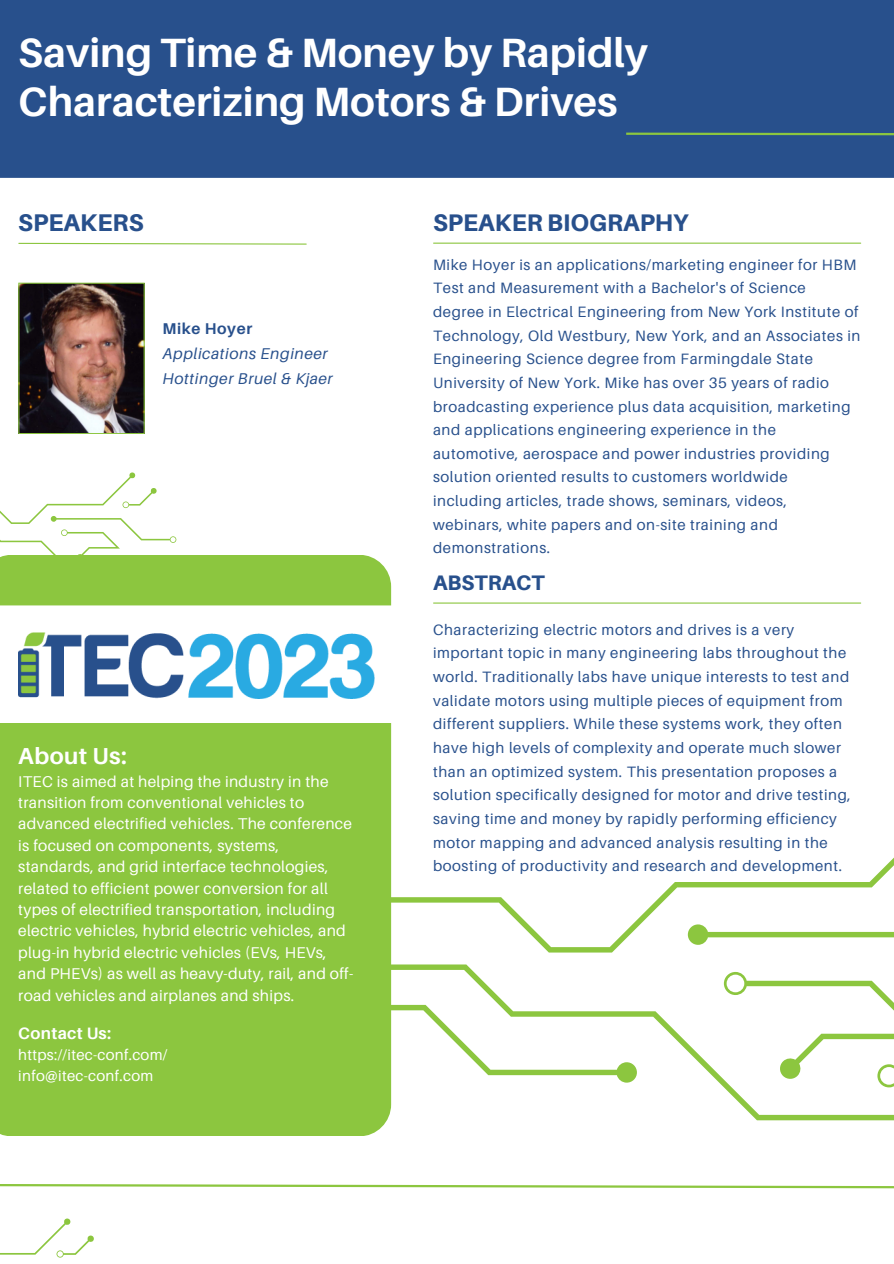
<style>
.page{position:relative;width:894px;height:1264px;background:#fff}
.page>*{position:absolute;margin:0;border:0;box-sizing:border-box;transform-origin:0 0}
.t1{font:700 40.95px/48.4px "Aileron";color:#fff}
.t2{font:800 24.15px "Aileron";color:#28508c}
.t3{font:800 24px "Aileron";color:#28508c}
.t4{font:700 23.1px "Aileron";letter-spacing:.02em;color:#fff}
.t5{font:800 21px "Aileron";color:#28508c}
.t6{font:700 16.5px "Aileron";letter-spacing:.02em;color:#fff}
.t7{font:15.6px/21.5px "Aileron";letter-spacing:.02em;color:#fff}
.t8{font:italic 15.6px/24.8px "Aileron";letter-spacing:.04em;color:#28508c}
.t9{font:700 15.6px "Aileron";letter-spacing:.04em;color:#28508c}
.t10{font:15px/23.7px "Aileron";letter-spacing:.04em;color:#28508c}
.t11{font:15px/20.2px "Aileron";letter-spacing:.02em;color:#fff}
</style>
<div class="page">
<div style="left:0;top:555px;width:391px;height:580px;background:#8cc63f"></div>
<hr style="left:433px;top:242px;width:427px;height:2px;background:#8cc63f">
<hr style="left:433px;top:602px;width:427px;height:1px;background:#8cc63f">
<svg style="left:0;top:605px;width:392px;height:117px"></svg>
<svg style="left:18px;top:242px;width:289px;height:3px"></svg>
<img style="left:18px;top:633px;width:356px;height:65px">
<svg style="left:0;top:1184px;width:318px;height:3px"></svg>
<svg style="left:0;top:1218px;width:94px;height:40px"></svg>
<div style="left:0;top:0;width:893px;height:178px;background:#28508c"></div>
<svg style="left:263px;top:770px;width:630px;height:182px"></svg>
<svg style="left:318px;top:957px;width:575px;height:232px"></svg>
<svg style="left:355px;top:996px;width:281px;height:86px"></svg>
<svg style="left:687px;top:924px;width:206px;height:200px"></svg>
<svg style="left:626px;top:132px;width:267px;height:4px"></svg>
<svg style="left:0;top:472px;width:176px;height:127px"></svg>
<img style="left:18px;top:283px;width:127px;height:151px">
<h1 class="t1" style="left:18px;top:28px;width:631px">Saving Time &amp; Money by Rapidly<br>Characterizing Motors &amp; Drives</h1>
<h2 class="t2" style="left:18px;top:208px;width:127px">SPEAKERS</h2>
<p class="t9" style="left:162px;top:319px;width:91px">Mike Hoyer</p>
<p class="t8" style="left:162px;top:341px;width:171px">Applications Engineer<br>Hottinger Bruel &amp; Kjaer</p>
<h3 class="t4" style="left:18px;top:741px;width:110px">About Us:</h3>
<p class="t7" style="left:18px;top:770px;width:336px">ITEC is aimed at helping the industry in the transition from conventional vehicles to advanced electrified vehicles. The conference is focused on components, systems, standards, and grid interface technologies, related to efficient power conversion for all types of electrified transportation, including electric vehicles, hybrid electric vehicles, and plug-in hybrid electric vehicles (EVs, HEVs, and PHEVs) as well as heavy-duty, rail, and off&shy;road vehicles and airplanes and ships.</p>
<p class="t6" style="left:18px;top:1023px;width:94px">Contact Us:</p>
<p class="t11" style="left:18px;top:1044px;width:151px">https://itec-conf.com/ info@itec-conf.com</p>
<h3 class="t3" style="left:433px;top:207px;width:257px">SPEAKER BIOGRAPHY</h3>
<p class="t10" style="left:433px;top:252px;width:429px">Mike Hoyer is an applications/marketing engineer for HBM Test and Measurement with a Bachelor's of Science degree in Electrical Engineering from New York Institute of Technology, Old Westbury, New York, and an Associates in Engineering Science degree from Farmingdale State University of New York. Mike has over 35 years of radio broadcasting experience plus data acquisition, marketing and applications engineering experience in the automotive, aerospace and power industries providing solution oriented results to customers worldwide<br>including articles, trade shows, seminars, videos, webinars, white papers and on-site training and demonstrations.</p>
<h3 class="t5" style="left:433px;top:570px;width:113px">ABSTRACT</h3>
<p class="t10" style="left:433px;top:617px;width:419px">Characterizing electric motors and drives is a very important topic in many engineering labs throughout the world. Traditionally labs have unique interests to test and validate motors using multiple pieces of equipment from different suppliers. While these systems work, they often have high levels of complexity and operate much slower than an optimized system. This presentation proposes a solution specifically designed for motor and drive testing, saving time and money by rapidly performing efficiency motor mapping and advanced analysis resulting in the boosting of productivity and research and development.</p>
</div>
